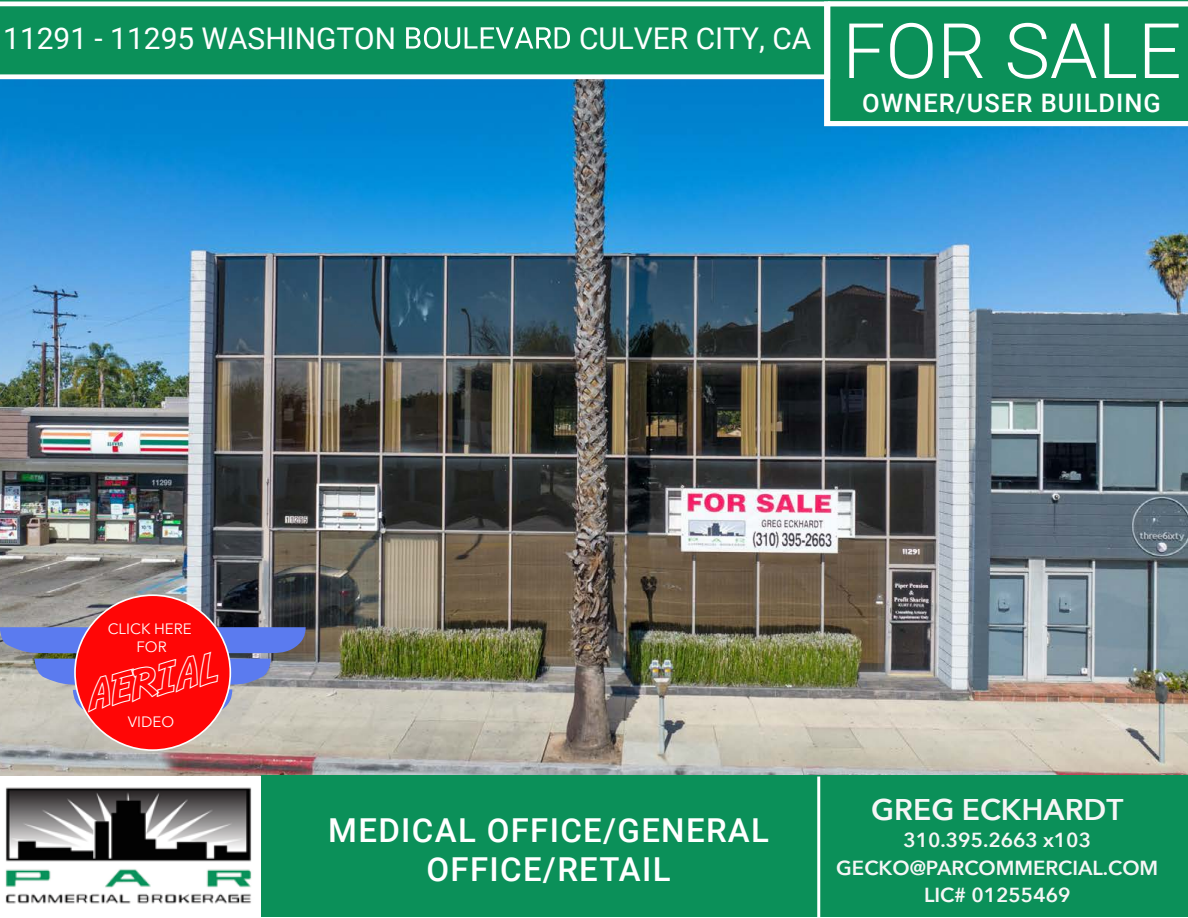
<style>
.page{position:relative;width:1188px;height:918px;background:#fff}
.page>*{position:absolute;margin:0;border:0;box-sizing:border-box;transform-origin:0 0}
.t1{font:300 76.5px "Roboto";color:#fff}
.t2{font:41.7px "Adventure Hollow";color:#fff}
.t3{font:500 33px/39.6px "Roboto";letter-spacing:.04em;color:#fff;text-align:center}
.t4{font:29.85px "Roboto";color:#fff}
.t5{font:600 29.85px "Avenir Next";color:#f6f6f6}
.t6{font:500 25.5px "Roboto";letter-spacing:.04em;color:#fff}
.t7{font:600 20.25px/27.5px "Avenir Next";color:#f6f6f6;text-align:center}
.t8{font:15px/18px "Avenir Next";color:#fff;text-align:center}
</style>
<div class="page">
<img style="left:0;top:79px;width:1188px;height:696px">
<div style="left:262px;top:775px;width:926px;height:142px;background:#0b9059"></div>
<img style="left:5px;top:787px;width:247px;height:117px">
<div style="left:0;top:6px;width:824px;height:69px;background:#0b9059"></div>
<svg style="left:406px;top:27px;width:164px;height:22px"></svg>
<svg style="left:0;top:594px;width:306px;height:157px;background:#969bac"></svg>
<div style="left:75px;top:595px;width:155px;height:155px;background:#ff0606;border-radius:50%"></div>
<svg style="left:824px;top:6px;width:364px;height:120px;background:#1a9663"></svg>
<hr style="left:817px;top:777px;width:3px;height:141px;background:#fff">
<h3 class="t4" style="left:3px;top:17px;width:394px">11291 - 11295 WASHINGTON</h3>
<h3 class="t4" style="left:579px;top:17px;width:234px">CULVER CITY, CA</h3>
<h1 class="t1" style="left:842px;top:-3px;width:341px">FOR SALE</h1>
<p class="t6" style="left:862px;top:85px;width:300px">OWNER/USER BUILDING</p>
<p class="t8" style="left:108px;top:619px;width:85px">CLICK HERE<br>FOR</p>
<h2 class="t2" style="left:79px;top:668px;width:136px;rotate:-13deg">AERIAL</h2>
<p class="t8" style="left:128px;top:713px;width:48px">VIDEO</p>
<h3 class="t3" style="left:328px;top:809px;width:442px">MEDICAL OFFICE/GENERAL<br>OFFICE/RETAIL</h3>
<h3 class="t5" style="left:871px;top:784px;width:254px">GREG ECKHARDT</h3>
<p class="t7" style="left:836px;top:826px;width:324px">310.395.2663 x103<br>GECKO@PARCOMMERCIAL.COM<br>LIC# 01255469</p>
</div>
